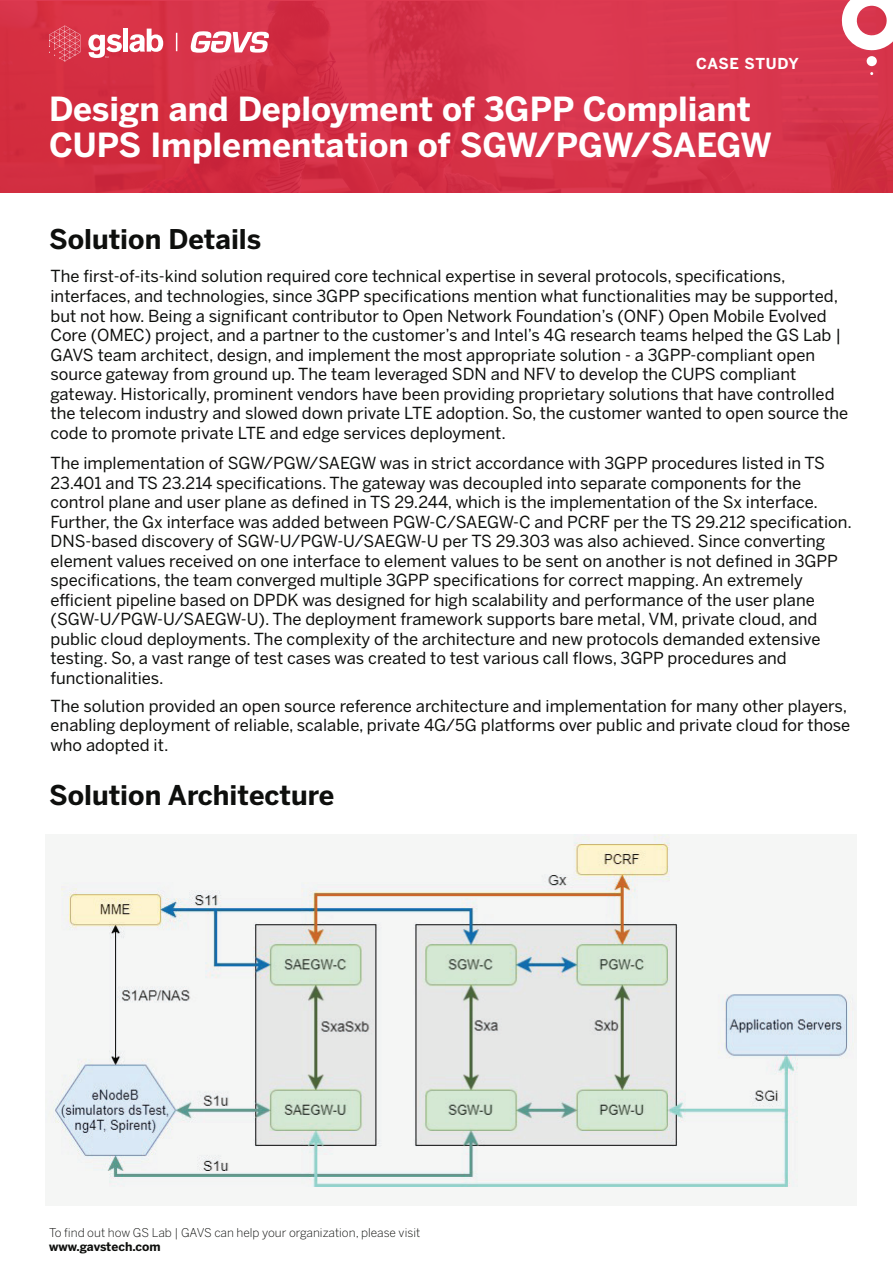
<style>
.page{position:relative;width:893px;height:1263px;background:#fff}
.page>*{position:absolute;margin:0;border:0;box-sizing:border-box;transform-origin:0 0}
.t1{font:700 33px/36px "Benton Sans";color:#fff}
.t2{font:700 27px "Benton Sans";color:#0e0f0d}
.t3{font:16.5px/19.5px "Benton Sans";color:#0e0f0d}
.t4{font:700 15px "Benton Sans";letter-spacing:.025em;color:#fff}
.t5{font:300 12px "Benton Sans";color:#0e0f0d}
.t6{font:700 12px "Benton Sans";color:#0e0f0d}
</style>
<div class="page">
<div style="left:0;top:0;width:893px;height:193px;background:linear-gradient(to right,#d22c41,#d8374f)"></div>
<svg style="left:841px;top:0;width:52px;height:50px"></svg>
<div style="left:867px;top:56px;width:10px;height:10px;background:#fff;border-radius:50%"></div>
<svg style="left:176px;top:33px;width:1px;height:18px"></svg>
<svg style="left:190px;top:31px;width:81px;height:22px"></svg>
<svg style="left:49px;top:26px;width:31px;height:36px"></svg>
<svg style="left:88px;top:34px;width:34px;height:24px"></svg>
<div style="left:123px;top:29px;width:5px;height:23px;background:#fff"></div>
<svg style="left:129px;top:29px;width:34px;height:23px"></svg>
<img style="left:46px;top:834px;width:810px;height:353px">
<p class="t4" style="left:696px;top:55px;width:104px">CASE STUDY</p>
<h1 class="t1" style="left:49px;top:90px;width:724px">Design and Deployment of 3GPP Compliant<br>CUPS Implementation of SGW/PGW/SAEGW</h1>
<h2 class="t2" style="left:49px;top:223px;width:214px">Solution Details</h2>
<p class="t3" style="left:51px;top:267px;width:799px">The first-of-its-kind solution required core technical expertise in several protocols, specifications, interfaces, and technologies, since 3GPP specifications mention what functionalities may be supported, but not how. Being a significant contributor to Open Network Foundation’s (ONF) Open Mobile Evolved Core (OMEC) project, and a partner to the customer’s and Intel’s 4G research teams helped the GS Lab | GAVS team architect, design, and implement the most appropriate solution - a 3GPP-compliant open source gateway from ground up. The team leveraged SDN and NFV to develop the CUPS compliant gateway. Historically, prominent vendors have been providing proprietary solutions that have controlled the telecom industry and slowed down private LTE adoption. So, the customer wanted to open source the code to promote private LTE and edge services deployment.</p>
<p class="t3" style="left:51px;top:453px;width:803px">The implementation of SGW/PGW/SAEGW was in strict accordance with 3GPP procedures listed in TS 23.401 and TS 23.214 specifications. The gateway was decoupled into separate components for the control plane and user plane as defined in TS 29.244, which is the implementation of the Sx interface.<br>Further, the Gx interface was added between PGW-C/SAEGW-C and PCRF per the TS 29.212 specification.<br>DNS-based discovery of SGW-U/PGW-U/SAEGW-U per TS 29.303 was also achieved. Since converting element values received on one interface to element values to be sent on another is not defined in 3GPP specifications, the team converged multiple 3GPP specifications for correct mapping. An extremely efficient pipeline based on DPDK was designed for high scalability and performance of the user plane (SGW-U/PGW-U/SAEGW-U). The deployment framework supports bare metal, VM, private cloud, and public cloud deployments. The complexity of the architecture and new protocols demanded extensive testing. So, a vast range of test cases was created to test various call flows, 3GPP procedures and functionalities.</p>
<p class="t3" style="left:51px;top:695px;width:801px">The solution provided an open source reference architecture and implementation for many other players, enabling deployment of reliable, scalable, private 4G/5G platforms over public and private cloud for those who adopted it.</p>
<h2 class="t2" style="left:49px;top:779px;width:286px">Solution Architecture</h2>
<p class="t5" style="left:49px;top:1225px;width:373px">To find out how GS Lab | GAVS can help your organization, please visit</p>
<p class="t6" style="left:49px;top:1240px;width:113px">www.gavstech.com</p>
</div>
